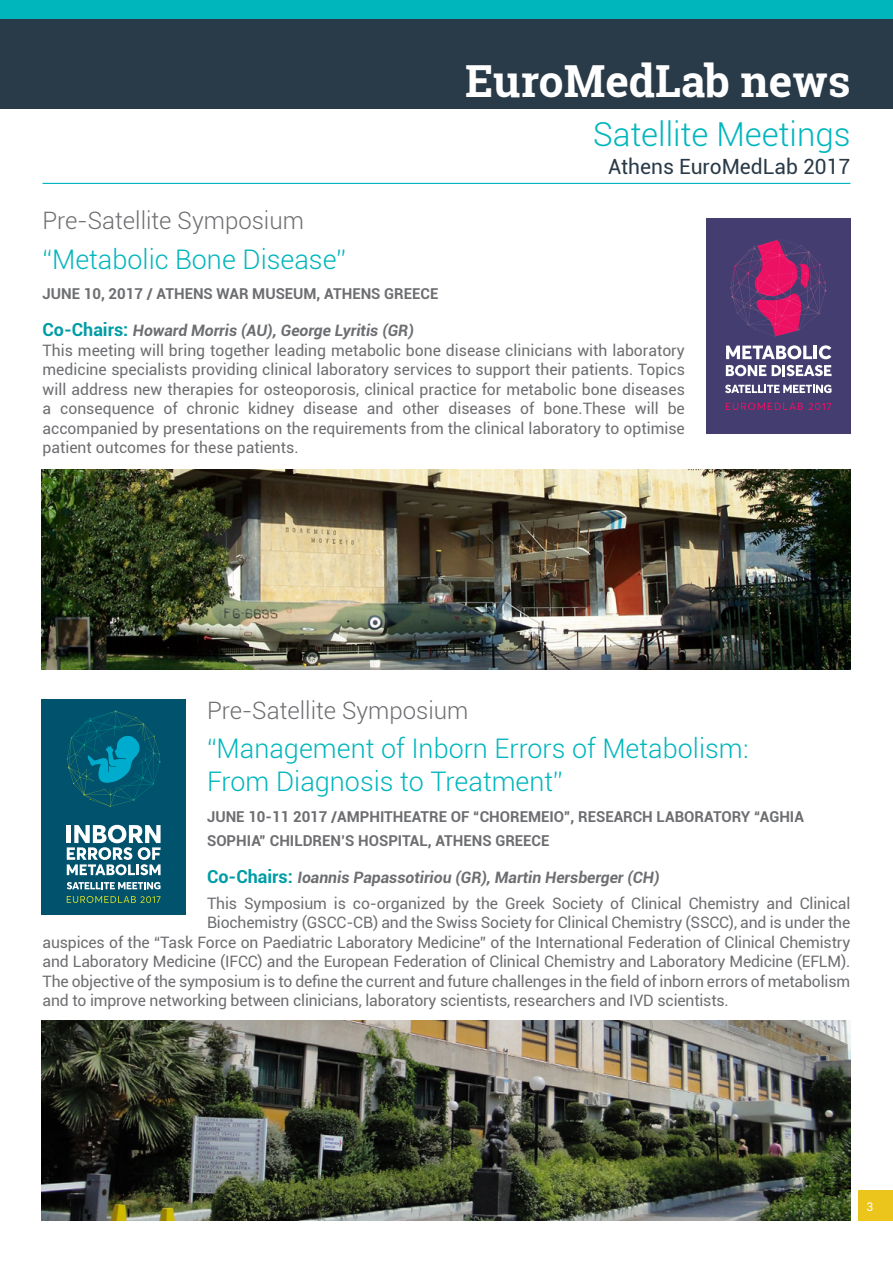
<style>
.page{position:relative;width:893px;height:1263px;background:#fff}
.page>*{position:absolute;margin:0;border:0;box-sizing:border-box;transform-origin:0 0}
.t1{font:700 44.25px "Roboto Slab";color:#fff}
.t2{font:300 33px "Roboto";color:#00b6bd}
.t3{font:300 27px/33px "Roboto";color:#00b6bd}
.t4{font:300 24px "Roboto";color:#6d6e71}
.t5{font:21px "Roboto";color:#293a48}
.t6{font:15.75px/19.5px "Roboto";color:#6d6e71}
.t7{font:700 15px/24px "Roboto";color:#6d6e71}
.t8{font:12px "Roboto Slab";color:#fff}
.s1{font-weight:700;font-size:18px;color:#009ca5}
.s2{font-weight:700;font-style:italic}
</style>
<div class="page">
<div style="left:858px;top:1189px;width:35px;height:31px;background:#ebc41c"></div>
<div style="left:0;top:0;width:893px;height:108px;background:#293a48"></div>
<div style="left:0;top:0;width:893px;height:18px;background:#00b6bd"></div>
<hr style="left:43px;top:183px;width:807px;height:1px;background:#00b6bd">
<div style="left:706px;top:218px;width:144px;height:216px;background:#443e70"></div>
<svg style="left:730px;top:240px;width:96px;height:97px"></svg>
<svg style="left:726px;top:345px;width:105px;height:14px"></svg>
<svg style="left:726px;top:365px;width:40px;height:11px"></svg>
<svg style="left:772px;top:365px;width:59px;height:11px"></svg>
<svg style="left:725px;top:385px;width:106px;height:8px"></svg>
<svg style="left:726px;top:403px;width:77px;height:7px"></svg>
<svg style="left:809px;top:403px;width:22px;height:7px"></svg>
<img style="left:42px;top:469px;width:808px;height:200px">
<img style="left:42px;top:1020px;width:808px;height:200px">
<div style="left:42px;top:699px;width:144px;height:215px;background:#00526d"></div>
<svg style="left:67px;top:825px;width:94px;height:50px"></svg>
<svg style="left:67px;top:882px;width:94px;height:7px"></svg>
<svg style="left:67px;top:896px;width:94px;height:7px"></svg>
<svg style="left:67px;top:710px;width:94px;height:97px"></svg>
<h1 class="t1" style="left:465px;top:51px;width:387px">EuroMedLab news</h1>
<h2 class="t2" style="left:593px;top:112px;width:259px">Satellite Meetings</h2>
<h3 class="t5" style="left:608px;top:151px;width:244px">Athens EuroMedLab 2017</h3>
<h3 class="t4" style="left:43px;top:204px;width:263px">Pre-Satellite Symposium</h3>
<h3 class="t3" style="left:43px;top:241px;width:305px">“Metabolic Bone Disease”</h3>
<p class="t7" style="left:43px;top:281px;width:397px">JUNE 10, 2017 / ATHENS WAR MUSEUM, ATHENS GREECE</p>
<p class="t6" style="left:43px;top:320px;width:644px"><span class="s1">Co-Chairs:</span> <span class="s2">Howard Morris (AU), George Lyritis (GR)<br></span>This meeting will bring together leading metabolic bone disease clinicians with laboratory medicine specialists providing clinical laboratory services to support their patients. Topics will address new therapies for osteoporosis, clinical practice for metabolic bone diseases a consequence of chronic kidney disease and other diseases of bone.These will be accompanied by presentations on the requirements from the clinical laboratory to optimise patient outcomes for these patients.</p>
<h3 class="t4" style="left:207px;top:694px;width:263px">Pre-Satellite Symposium</h3>
<h3 class="t3" style="left:207px;top:731px;width:543px">“Management of Inborn Errors of Metabolism:<br>From Diagnosis to Treatment”</h3>
<p class="t7" style="left:207px;top:804px;width:598px">JUNE 10-11 2017 /AMPHITHEATRE OF “CHOREMEIO”, RESEARCH LABORATORY “AGHIA<br>SOPHIA” CHILDREN’S HOSPITAL, ATHENS GREECE</p>
<p class="t6" style="left:207px;top:863px;width:645px;line-height:26px"><span class="s1">Co-Chairs:</span> <span class="s2">Ioannis Papassotiriou (GR), Martin Hersberger (CH)<br></span>This Symposium is co-organized by the Greek Society of Clinical Chemistry and Clinical</p>
<p class="t6" style="left:43px;top:912px;width:809px;text-align:justify;text-indent:165px">Biochemistry (GSCC-CB) and the Swiss Society for Clinical Chemistry (SSCC), and is under the auspices of the “Task Force on Paediatric Laboratory Medicine” of the International Federation of Clinical Chemistry and Laboratory Medicine (IFCC) and the European Federation of Clinical Chemistry and Laboratory Medicine (EFLM).<br>The objective of the symposium is to define the current and future challenges in the field of inborn errors of metabolism and to improve networking between clinicians, laboratory scientists, researchers and IVD scientists.</p>
<p class="t8" style="left:867px;top:1199px;width:8px">3</p>
</div>
